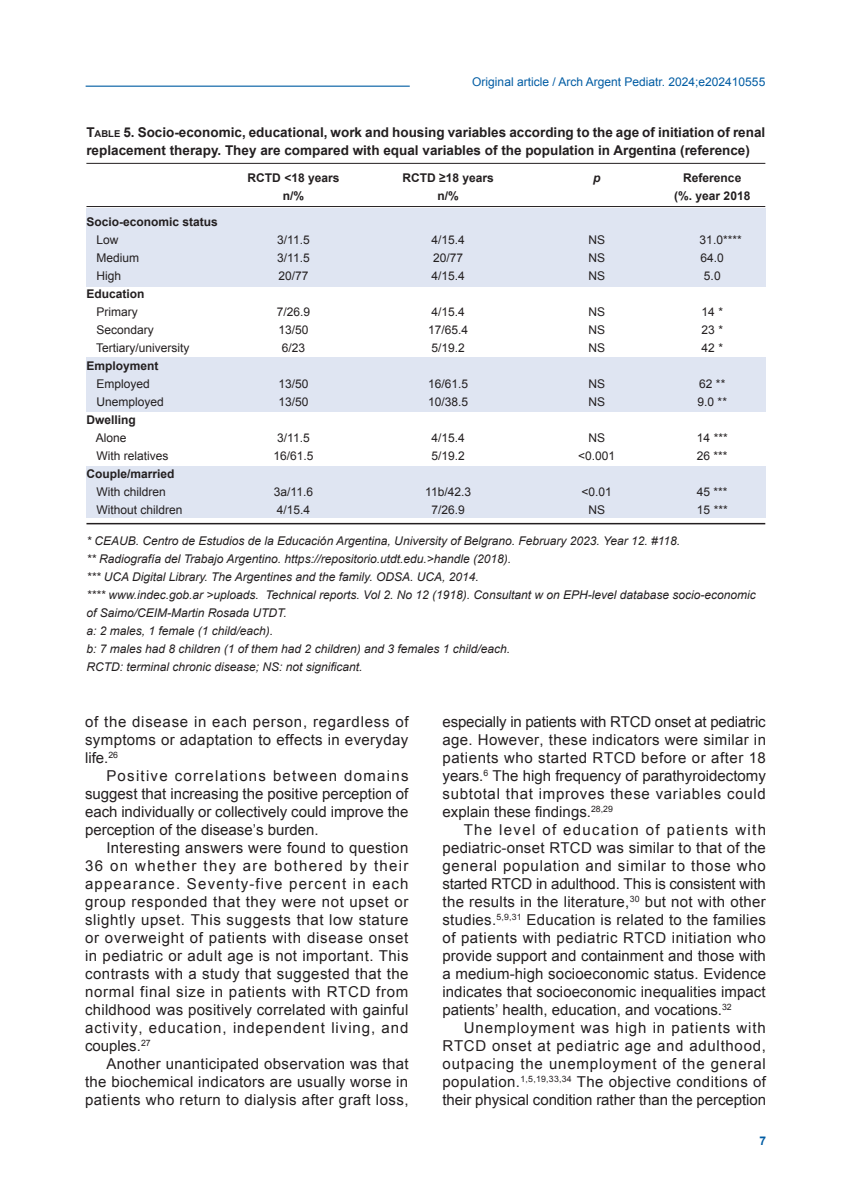
<style>
.page{position:relative;width:851px;height:1191px;background:#fff}
.page>*{position:absolute;margin:0;border:0;box-sizing:border-box;transform-origin:0 0}
._0_Texto_x10{font:15px/18px "Arial";letter-spacing:.005em;color:#231f20;text-align:justify}
._9_Cuadros_Títulos_x{font:700 13.5px/18px "Arial";color:#231f20}
._8_Cuadros_texto{font:italic 12px/18px "Arial";color:#231f20}
._8_Cuadros_texto-2{font:12px "Arial";color:#231f20}
._8_Cuadros_texto-3{font:700 12px "Arial";color:#231f20}
.t1{font:12px "Arial";color:#015ca3}
.t2{font:700 12px "Arial";color:#015ca3}
._8_Cuadros_texto-4{font:italic 700 12px "Arial";color:#231f20}
.s1{font-style:inherit}
.s2{font-size:9.45px}
</style>
<div class="page">
<hr style="left:86px;top:86px;width:323px;height:1px;background:#015ca3">
<div style="left:86px;top:357px;width:679px;height:55px;background:#dfe5f2"></div>
<div style="left:86px;top:209px;width:679px;height:78px;background:#dfe5f2"></div>
<div style="left:86px;top:466px;width:679px;height:52px;background:#dfe5f2"></div>
<hr style="left:86px;top:163px;width:679px;height:1px;background:#231f20">
<hr style="left:86px;top:206px;width:679px;height:1px;background:#231f20">
<hr style="left:86px;top:523px;width:679px;height:1px;background:#231f20">
<p class="t1" style="left:472px;top:74px;width:294px">Original article / Arch Argent Pediatr. 2024;e202410555</p>
<p class="_9_Cuadros_Títulos_x" style="left:86px;top:124px;width:680px"><span class="s1">T</span><span class="s2">able</span> <span class="s1">5.</span> Socio-economic, educational, work and housing variables according to the age of initiation of renal replacement therapy. They are compared with equal variables of the population in Argentina (reference)</p>
<p class="_8_Cuadros_texto-3" style="left:247px;top:170px;width:93px">RCTD &lt;18 years</p>
<p class="_8_Cuadros_texto-3" style="left:402px;top:170px;width:93px">RCTD ≥18 years</p>
<p class="_8_Cuadros_texto-4" style="left:593px;top:170px;width:9px">p</p>
<p class="_8_Cuadros_texto-3" style="left:683px;top:170px;width:60px">Reference</p>
<p class="_8_Cuadros_texto-3" style="left:283px;top:188px;width:23px">n/%</p>
<p class="_8_Cuadros_texto-3" style="left:437px;top:188px;width:23px">n/%</p>
<p class="_8_Cuadros_texto-3" style="left:674px;top:188px;width:78px">(%. year 2018</p>
<p class="_8_Cuadros_texto-3" style="left:86px;top:214px;width:133px">Socio-economic status</p>
<p class="_8_Cuadros_texto-2" style="left:96px;top:232px;width:24px">Low</p>
<p class="_8_Cuadros_texto-2" style="left:277px;top:232px;width:34px">3/11.5</p>
<p class="_8_Cuadros_texto-2" style="left:431px;top:232px;width:35px">4/15.4</p>
<p class="_8_Cuadros_texto-2" style="left:588px;top:232px;width:18px">NS</p>
<p class="_8_Cuadros_texto-2" style="left:699px;top:232px;width:44px">31.0****</p>
<p class="_8_Cuadros_texto-2" style="left:96px;top:250px;width:44px">Medium</p>
<p class="_8_Cuadros_texto-2" style="left:277px;top:250px;width:34px">3/11.5</p>
<p class="_8_Cuadros_texto-2" style="left:433px;top:250px;width:32px">20/77</p>
<p class="_8_Cuadros_texto-2" style="left:588px;top:250px;width:18px">NS</p>
<p class="_8_Cuadros_texto-2" style="left:700px;top:250px;width:25px">64.0</p>
<p class="_8_Cuadros_texto-2" style="left:96px;top:268px;width:26px">High</p>
<p class="_8_Cuadros_texto-2" style="left:278px;top:268px;width:32px">20/77</p>
<p class="_8_Cuadros_texto-2" style="left:431px;top:268px;width:35px">4/15.4</p>
<p class="_8_Cuadros_texto-2" style="left:588px;top:268px;width:18px">NS</p>
<p class="_8_Cuadros_texto-2" style="left:704px;top:268px;width:18px">5.0</p>
<p class="_8_Cuadros_texto-3" style="left:86px;top:286px;width:60px">Education</p>
<p class="_8_Cuadros_texto-2" style="left:96px;top:304px;width:43px">Primary</p>
<p class="_8_Cuadros_texto-2" style="left:277px;top:304px;width:35px">7/26.9</p>
<p class="_8_Cuadros_texto-2" style="left:431px;top:304px;width:35px">4/15.4</p>
<p class="_8_Cuadros_texto-2" style="left:588px;top:304px;width:18px">NS</p>
<p class="_8_Cuadros_texto-2" style="left:701px;top:304px;width:23px">14 *</p>
<p class="_8_Cuadros_texto-2" style="left:96px;top:322px;width:59px">Secondary</p>
<p class="_8_Cuadros_texto-2" style="left:278px;top:322px;width:32px">13/50</p>
<p class="_8_Cuadros_texto-2" style="left:428px;top:322px;width:42px">17/65.4</p>
<p class="_8_Cuadros_texto-2" style="left:588px;top:322px;width:18px">NS</p>
<p class="_8_Cuadros_texto-2" style="left:701px;top:322px;width:23px">23 *</p>
<p class="_8_Cuadros_texto-2" style="left:96px;top:340px;width:95px">Tertiary/university</p>
<p class="_8_Cuadros_texto-2" style="left:282px;top:340px;width:25px">6/23</p>
<p class="_8_Cuadros_texto-2" style="left:431px;top:340px;width:35px">5/19.2</p>
<p class="_8_Cuadros_texto-2" style="left:588px;top:340px;width:18px">NS</p>
<p class="_8_Cuadros_texto-2" style="left:701px;top:340px;width:23px">42 *</p>
<p class="_8_Cuadros_texto-3" style="left:86px;top:358px;width:74px">Employment</p>
<p class="_8_Cuadros_texto-2" style="left:96px;top:376px;width:55px">Employed</p>
<p class="_8_Cuadros_texto-2" style="left:278px;top:376px;width:32px">13/50</p>
<p class="_8_Cuadros_texto-2" style="left:428px;top:376px;width:42px">16/61.5</p>
<p class="_8_Cuadros_texto-2" style="left:588px;top:376px;width:18px">NS</p>
<p class="_8_Cuadros_texto-2" style="left:699px;top:376px;width:28px">62 **</p>
<p class="_8_Cuadros_texto-2" style="left:96px;top:394px;width:69px">Unemployed</p>
<p class="_8_Cuadros_texto-2" style="left:278px;top:394px;width:32px">13/50</p>
<p class="_8_Cuadros_texto-2" style="left:428px;top:394px;width:42px">10/38.5</p>
<p class="_8_Cuadros_texto-2" style="left:588px;top:394px;width:18px">NS</p>
<p class="_8_Cuadros_texto-2" style="left:697px;top:394px;width:31px">9.0 **</p>
<p class="_8_Cuadros_texto-3" style="left:86px;top:412px;width:51px">Dwelling</p>
<p class="_8_Cuadros_texto-2" style="left:96px;top:430px;width:32px">Alone</p>
<p class="_8_Cuadros_texto-2" style="left:277px;top:430px;width:34px">3/11.5</p>
<p class="_8_Cuadros_texto-2" style="left:431px;top:430px;width:35px">4/15.4</p>
<p class="_8_Cuadros_texto-2" style="left:588px;top:430px;width:18px">NS</p>
<p class="_8_Cuadros_texto-2" style="left:697px;top:430px;width:32px">14 ***</p>
<p class="_8_Cuadros_texto-2" style="left:96px;top:448px;width:74px">With relatives</p>
<p class="_8_Cuadros_texto-2" style="left:273px;top:448px;width:42px">16/61.5</p>
<p class="_8_Cuadros_texto-2" style="left:431px;top:448px;width:35px">5/19.2</p>
<p class="_8_Cuadros_texto-2" style="left:578px;top:448px;width:39px">&lt;0.001</p>
<p class="_8_Cuadros_texto-2" style="left:696px;top:448px;width:32px">26 ***</p>
<p class="_8_Cuadros_texto-3" style="left:86px;top:466px;width:90px">Couple/married</p>
<p class="_8_Cuadros_texto-2" style="left:96px;top:484px;width:71px">With children</p>
<p class="_8_Cuadros_texto-2" style="left:274px;top:484px;width:41px">3a/11.6</p>
<p class="_8_Cuadros_texto-2" style="left:425px;top:484px;width:47px">11b/42.3</p>
<p class="_8_Cuadros_texto-2" style="left:581px;top:484px;width:32px">&lt;0.01</p>
<p class="_8_Cuadros_texto-2" style="left:696px;top:484px;width:32px">45 ***</p>
<p class="_8_Cuadros_texto-2" style="left:96px;top:502px;width:88px">Without children</p>
<p class="_8_Cuadros_texto-2" style="left:277px;top:502px;width:35px">4/15.4</p>
<p class="_8_Cuadros_texto-2" style="left:431px;top:502px;width:35px">7/26.9</p>
<p class="_8_Cuadros_texto-2" style="left:588px;top:502px;width:18px">NS</p>
<p class="_8_Cuadros_texto-2" style="left:697px;top:502px;width:32px">15 ***</p>
<p class="_8_Cuadros_texto" style="left:86px;top:532px;width:595px">* CEAUB. Centro de Estudios de la Educación Argentina, University of Belgrano. February 2023. Year 12. #118.</p>
<p class="_8_Cuadros_texto" style="left:86px;top:550px;width:426px">** Radiografía del Trabajo Argentino. https://repositorio.utdt.edu.&gt;handle (2018).</p>
<p class="_8_Cuadros_texto" style="left:86px;top:568px;width:394px">*** UCA Digital Library. The Argentines and the family. ODSA. UCA, 2014.</p>
<p class="_8_Cuadros_texto" style="left:86px;top:586px;width:671px">**** www.indec.gob.ar &gt;uploads. Technical reports. Vol 2. No 12 (1918). Consultant w on EPH-level database socio-economic of Saimo/CEIM-Martin Rosada UTDT.</p>
<p class="_8_Cuadros_texto" style="left:86px;top:622px;width:188px">a: 2 males, 1 female (1 child/each).</p>
<p class="_8_Cuadros_texto" style="left:86px;top:640px;width:425px">b: 7 males had 8 children (1 of them had 2 children) and 3 females 1 child/each.</p>
<p class="_8_Cuadros_texto" style="left:86px;top:658px;width:278px">RCTD: terminal chronic disease; NS: not significant.</p>
<p class="_0_Texto_x10" style="left:85px;top:713px;width:325px">of the disease in each person, regardless of symptoms or adaptation to effects in everyday life.<sup>26</sup></p>
<p class="_0_Texto_x10" style="left:85px;top:767px;width:325px;text-indent:21px">Positive correlations between domains suggest that increasing the positive perception of each individually or collectively could improve the perception of the disease’s burden.</p>
<p class="_0_Texto_x10" style="left:85px;top:839px;width:325px;text-indent:21px">Interesting answers were found to question 36 on whether they are bothered by their appearance. Seventy-five percent in each group responded that they were not upset or slightly upset. This suggests that low stature or overweight of patients with disease onset in pediatric or adult age is not important. This contrasts with a study that suggested that the normal final size in patients with RTCD from childhood was positively correlated with gainful activity, education, independent living, and couples.<sup>27</sup></p>
<p class="_0_Texto_x10" style="left:85px;top:1055px;width:325px;text-indent:21px">Another unanticipated observation was that the biochemical indicators are usually worse in patients who return to dialysis after graft loss,</p>
<p class="_0_Texto_x10" style="left:442px;top:713px;width:325px">especially in patients with RTCD onset at pediatric age. However, these indicators were similar in patients who started RTCD before or after 18 years.<sup>6</sup> The high frequency of parathyroidectomy subtotal that improves these variables could explain these findings.<sup>28,29</sup></p>
<p class="_0_Texto_x10" style="left:442px;top:821px;width:325px;text-indent:21px">The level of education of patients with pediatric-onset RTCD was similar to that of the general population and similar to those who started RTCD in adulthood. This is consistent with the results in the literature,<sup>30</sup> but not with other studies.<sup>5,9,31</sup> Education is related to the families of patients with pediatric RTCD initiation who provide support and containment and those with a medium-high socioeconomic status. Evidence indicates that socioeconomic inequalities impact patients’ health, education, and vocations.<sup>32</sup></p>
<p class="_0_Texto_x10" style="left:442px;top:1019px;width:325px;text-indent:21px">Unemployment was high in patients with RTCD onset at pediatric age and adulthood, outpacing the unemployment of the general population.<sup>1,5,19,33,34</sup> The objective conditions of their physical condition rather than the perception</p>
<p class="t2" style="left:759px;top:1133px;width:8px">7</p>
</div>
